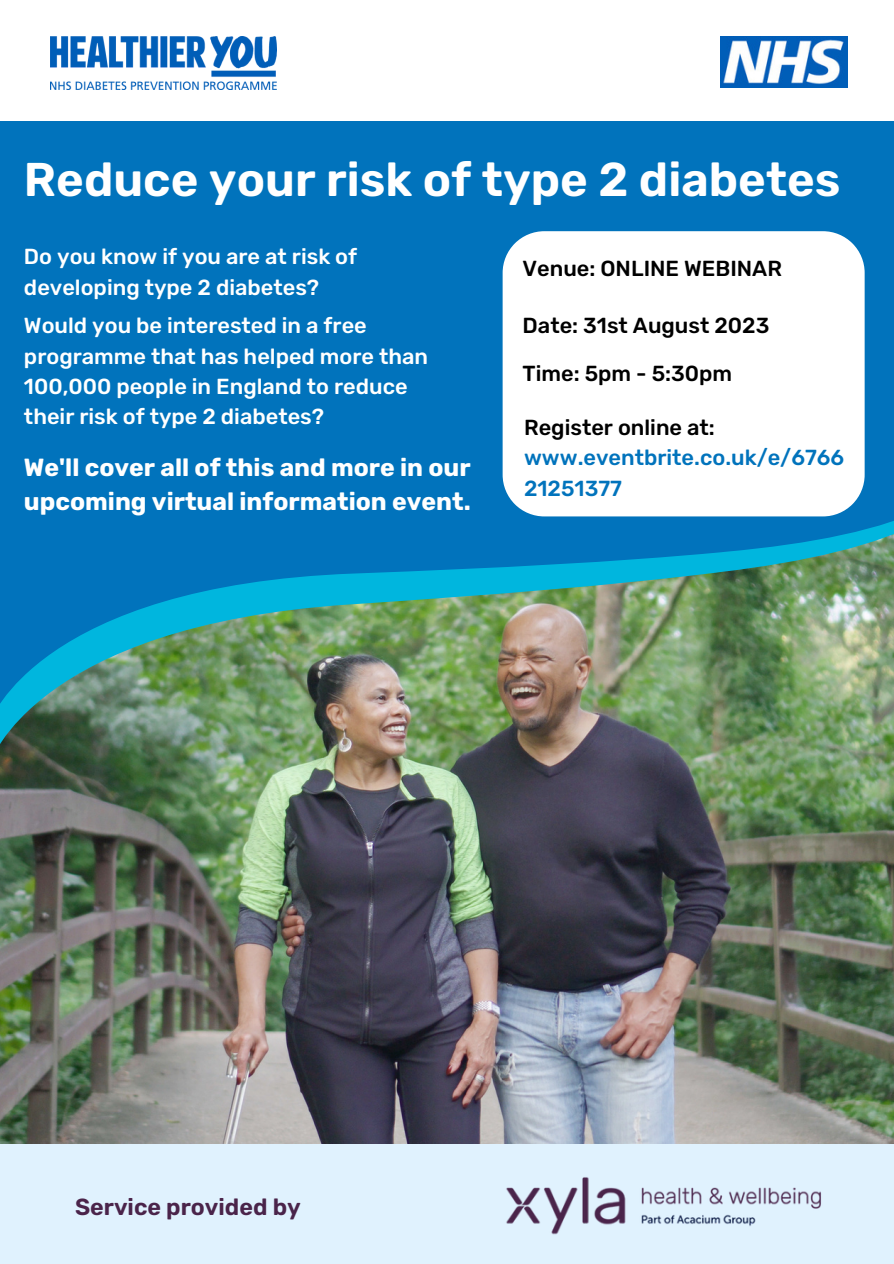
<style>
.page{position:relative;width:894px;height:1264px;background:#fff}
.page>*{position:absolute;margin:0;border:0;box-sizing:border-box;transform-origin:0 0}
.t1{font:600 47.25px "Rubik";color:#fff}
.t2{font:700 24.75px/33.8px "Rubik";color:#fff}
.t3{font:600 23.25px "Rubik";color:#4a244a}
.t4{font:500 21.75px/30.5px "Rubik";color:#fff}
.t5{font:500 21.75px "Rubik";color:#000}
.t6{font:500 21.75px/30.5px "Rubik";color:#0173bc}
.s1{color:#000}
</style>
<div class="page">
<img style="left:0;top:790px;width:893px;height:353px">
<div style="left:0;top:121px;width:893px;height:340px;background:#0173bc"></div>
<img style="left:0;top:778px;width:893px;height:12px">
<div style="left:0;top:1143px;width:893px;height:120px;background:#e0f2fe"></div>
<img style="left:506px;top:1177px;width:315px;height:58px">
<img style="left:51px;top:37px;width:225px;height:53px">
<img style="left:720px;top:37px;width:127px;height:50px">
<img style="left:0;top:266px;width:893px;height:512px">
<div style="left:502px;top:231px;width:362px;height:285px;background:#fff"></div>
<p class="t1" style="left:24px;top:152px;width:817px">Reduce your risk of type 2 diabetes</p>
<p class="t4" style="left:24px;top:241px;width:334px">Do you know if you are at risk of developing type 2 diabetes?</p>
<p class="t4" style="left:24px;top:310px;width:405px">Would you be interested in a free programme that has helped more than 100,000 people in England to reduce their risk of type 2 diabetes?</p>
<p class="t2" style="left:24px;top:451px;width:448px">We'll cover all of this and more in our upcoming virtual information event.</p>
<p class="t5" style="left:522px;top:255px;width:261px">Venue: ONLINE WEBINAR</p>
<p class="t5" style="left:522px;top:313px;width:248px">Date: 31st August 2023</p>
<p class="t5" style="left:522px;top:361px;width:211px">Time: 5pm - 5:30pm</p>
<p class="t6" style="left:524px;top:412px;width:321px"><span class="s1">Register online at: </span>www.eventbrite.co.uk/e/6766<br>21251377</p>
<p class="t3" style="left:75px;top:1193px;width:227px">Service provided by</p>
</div>
